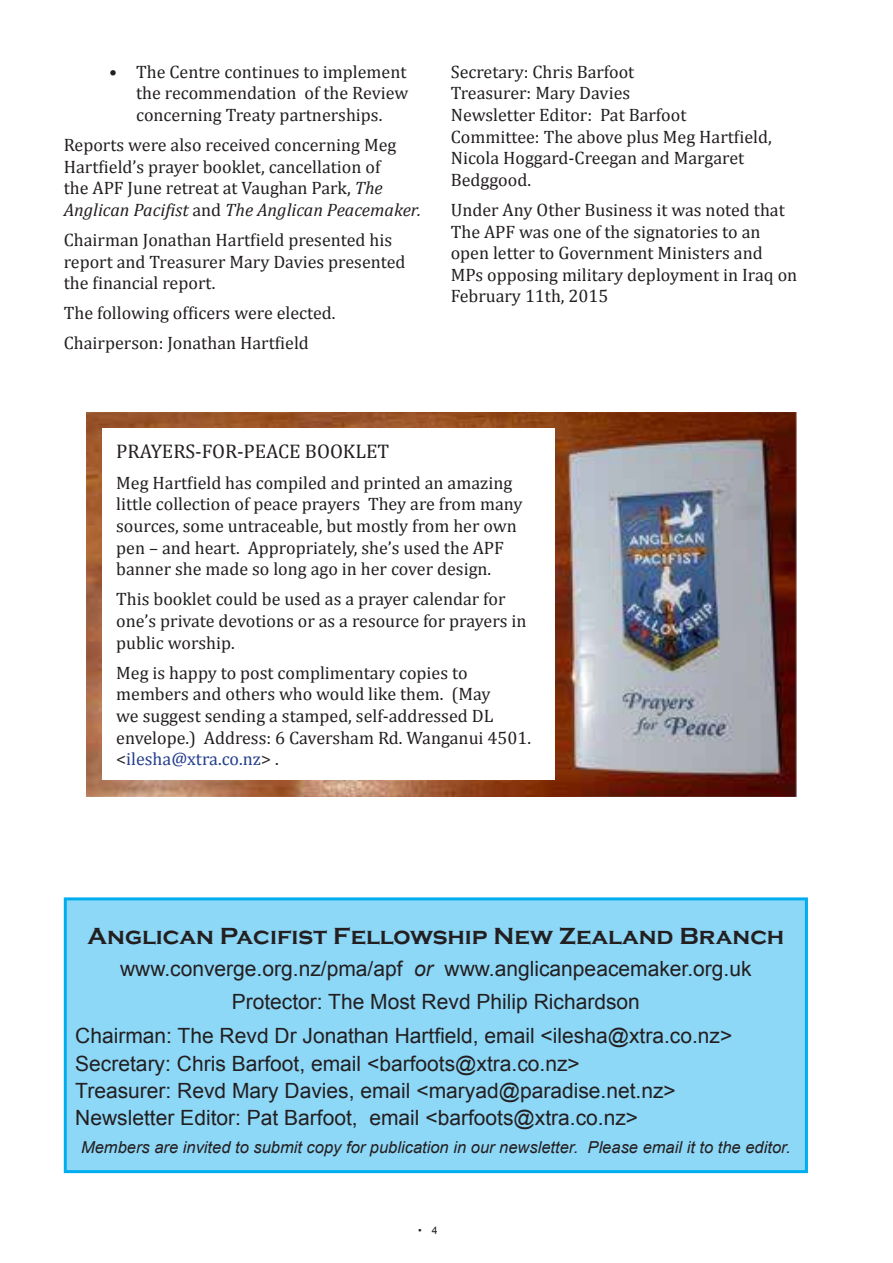
<style>
.page{position:relative;width:893px;height:1263px;background:#fff}
.page>*{position:absolute;margin:0;border:0;box-sizing:border-box;transform-origin:0 0}
.t1{font:700 24px "Copperplate Gothic";color:#231f20}
.t2{font:21px/27.3px "Arial";color:#231f20}
.t3{font:19.8px "Cambria";color:#231f20}
.t4{font:18px/21.6px "Cambria";color:#231f20}
.t5{font:italic 16.5px "Arial";color:#231f20}
.t6{font:10.5px "Arial";color:#231f20}
.s1{font-style:italic}
.s2{color:#253f8e}
</style>
<div class="page">
<img style="left:86px;top:412px;width:191px;height:384px">
<img style="left:277px;top:412px;width:519px;height:384px">
<div style="left:102px;top:428px;width:452px;height:352px;background:#fff"></div>
<div style="left:65px;top:899px;width:741px;height:272px;background:#8dd7f7"></div>
<div style="left:64px;top:897px;width:744px;height:276px;border:3px solid #00aeef"></div>
<p class="t4" style="left:136px;top:61px;width:274px;text-align:justify;text-indent:-27px">• The Centre continues to implement the recommendation of the Review concerning Treaty partnerships.</p>
<p class="t4" style="left:64px;top:134px;width:359px">Reports were also received concerning Meg Hartfield’s prayer booklet, cancellation of<br>the APF June retreat at Vaughan Park, <span class="s1">The Anglican Pacifist</span> and <span class="s1">The Anglican Peacemaker.</span></p>
<p class="t4" style="left:64px;top:229px;width:343px">Chairman Jonathan Hartfield presented his report and Treasurer Mary Davies presented the financial report.</p>
<p class="t4" style="left:64px;top:298px;width:273px;line-height:30.2px">The following officers were elected.<br>Chairperson: Jonathan Hartfield</p>
<p class="t4" style="left:451px;top:61px;width:322px">Secretary: Chris Barfoot<br>Treasurer: Mary Davies<br>Newsletter Editor: Pat Barfoot<br>Committee: The above plus Meg Hartfield,<br>Nicola Hoggard-Creegan and Margaret<br>Bedggood.</p>
<p class="t4" style="left:451px;top:199px;width:348px">Under Any Other Business it was noted that The APF was one of the signatories to an open letter to Government Ministers and MPs opposing military deployment in Iraq on February 11th, 2015</p>
<p class="t3" style="left:116px;top:439px;width:274px">PRAYERS-FOR-PEACE BOOKLET</p>
<p class="t4" style="left:116px;top:472px;width:408px">Meg Hartfield has compiled and printed an amazing little collection of peace prayers They are from many sources, some untraceable, but mostly from her own pen – and heart. Appropriately, she’s used the APF banner she made so long ago in her cover design.</p>
<p class="t4" style="left:116px;top:588px;width:412px">This booklet could be used as a prayer calendar for one’s private devotions or as a resource for prayers in public worship.</p>
<p class="t4" style="left:116px;top:662px;width:416px">Meg is happy to post complimentary copies to members and others who would like them. (May<br>we suggest sending a stamped, self-addressed DL envelope.) Address: 6 Caversham Rd. Wanganui 4501. &lt;<span class="s2">ilesha@xtra.co.nz</span>&gt; .</p>
<h1 class="t1" style="left:88px;top:923px;width:698px">Anglican Pacifist Fellowship New Zealand Branch</h1>
<p class="t2" style="left:120px;top:955px;width:633px">www.converge.org.nz/pma/apf <span class="s1">or</span> www.anglicanpeacemaker.org.uk</p>
<p class="t2" style="left:232px;top:989px;width:410px">Protector: The Most Revd Philip Richardson</p>
<p class="t2" style="left:75px;top:1022px;width:659px">Chairman: The Revd Dr Jonathan Hartfield, email &lt;ilesha@xtra.co.nz&gt;</p>
<p class="t2" style="left:75px;top:1050px;width:602px">Secretary: Chris Barfoot, email &lt;barfoots@xtra.co.nz&gt;<br>Treasurer: Revd Mary Davies, email &lt;maryad@paradise.net.nz&gt;<br>Newsletter Editor: Pat Barfoot, email &lt;barfoots@xtra.co.nz&gt;</p>
<p class="t5" style="left:81px;top:1137px;width:711px">Members are invited to submit copy for publication in our newsletter. Please email it to the editor.</p>
<p class="t6" style="left:418px;top:1223px;width:21px">• 4</p>
</div>
